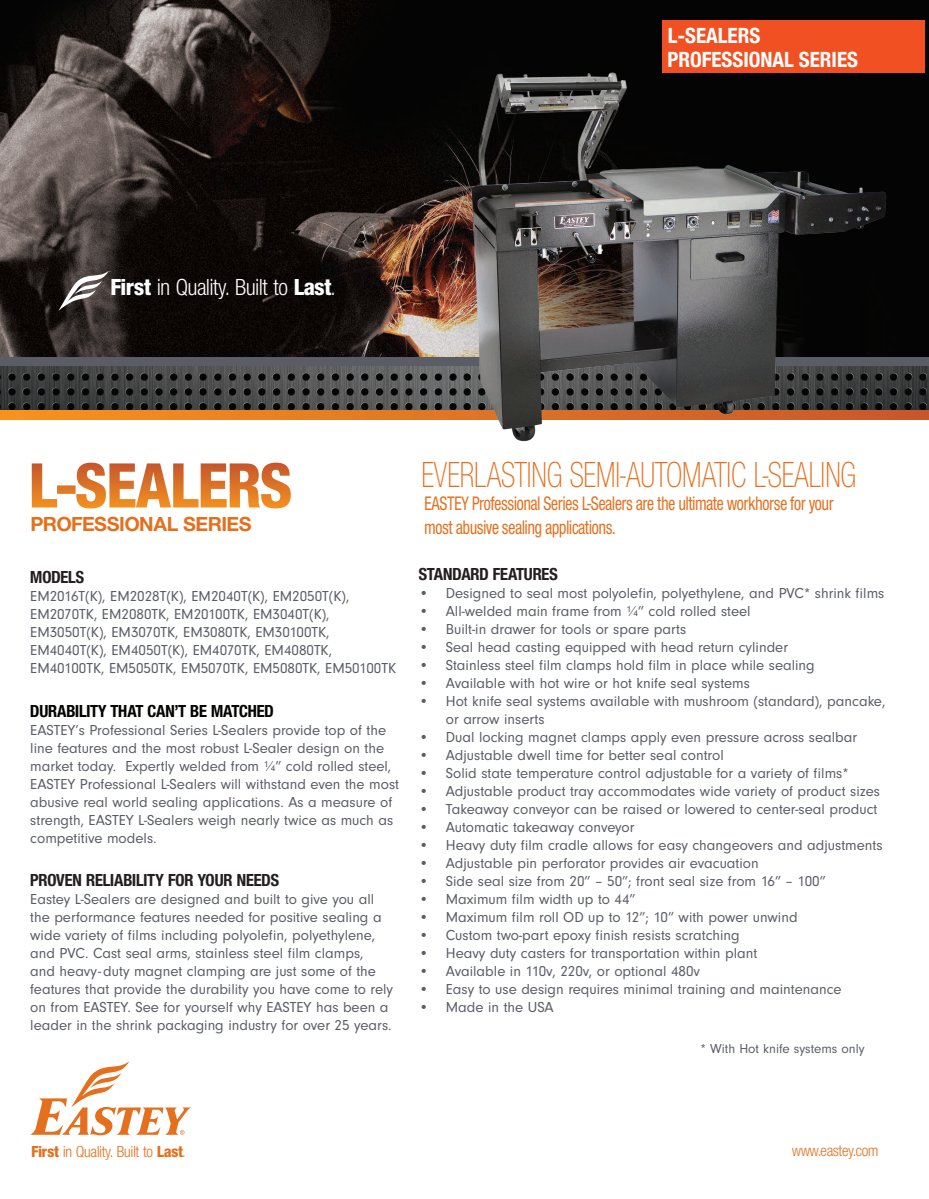
<style>
.page{position:relative;width:929px;height:1199px;background:#fff}
.page>*{position:absolute;margin:0;border:0;box-sizing:border-box;transform-origin:0 0}
.t1{font:37.5px "Nimbus San Nov D Ligh Cond";color:#e4701e;scale:.85 1}
.t2{font:condensed 24px "Nimbus San Nov D";color:#fff}
.t3{font:700 condensed 21px/23.7px "Helvetica Neue";color:#fff}
.t4{font:700 21px "Nimbus San Nov D";color:#e4701e}
.t5{font:500 condensed 20.25px/24.3px "Nimbus San Nov D";color:#e4701e;scale:.85 1}
.t6{font:700 condensed 18px "Nimbus San Nov D";color:#231f20}
.t7{font:700 condensed 18px "Nimbus San Nov D";color:#040503}
.t8{font:condensed 16.5px "Nimbus San Nov D";color:#e4701e}
.t9{font:15px/18px "Neuzeit Gro T";color:#5a5d66}
.t10{font:13.5px "Neuzeit Gro T";color:#5a5d66}
.s1{font-family:"Nimbus San Nov D Heav Cond";font-stretch:normal}
</style>
<div class="page">
<img style="left:0;top:0;width:929px;height:357px">
<img style="left:0;top:366px;width:367px;height:44px">
<div style="left:0;top:357px;width:929px;height:9px;background:#5a5d66"></div>
<svg style="left:30px;top:1061px;width:161px;height:74px"></svg>
<svg style="left:58px;top:271px;width:53px;height:40px"></svg>
<div style="left:0;top:410px;width:929px;height:9px;background:#ed8722"></div>
<img style="left:367px;top:62px;width:562px;height:380px">
<div style="left:662px;top:20px;width:263px;height:53px;background:#f15122"></div>
<svg style="left:32px;top:463px;width:259px;height:45px"></svg>
<h3 class="t3" style="left:667px;top:22px;width:192px">L-SEALERS<br>PROFESSIONAL SERIES</h3>
<h2 class="t2" style="left:111px;top:274px;width:225px"><span class="s1">First</span> in Quality. Built to <span class="s1">Last</span>.</h2>
<h3 class="t4" style="left:31px;top:511px;width:222px">PROFESSIONAL SERIES</h3>
<p class="t6" style="left:30px;top:567px;width:56px">MODELS</p>
<p class="t9" style="left:30px;top:588px;width:367px">EM2016T(K), EM2028T(K), EM2040T(K), EM2050T(K), EM2070TK, EM2080TK, EM20100TK, EM3040T(K), EM3050T(K), EM3070TK, EM3080TK, EM30100TK, EM4040T(K), EM4050T(K), EM4070TK, EM4080TK, EM40100TK, EM5050TK, EM5070TK, EM5080TK, EM50100TK</p>
<p class="t7" style="left:30px;top:700px;width:245px">DURABILITY THAT CAN’T BE MATCHED</p>
<p class="t9" style="left:30px;top:721px;width:370px">EASTEY’s Professional Series L-Sealers provide top of the line features and the most robust L-Sealer design on the market today. Expertly welded from ¼” cold rolled steel, EASTEY Professional L-Sealers will withstand even the most abusive real world sealing applications. As a measure of strength, EASTEY L-Sealers weigh nearly twice as much as competitive models.</p>
<p class="t6" style="left:30px;top:870px;width:250px">PROVEN RELIABILITY FOR YOUR NEEDS</p>
<p class="t9" style="left:30px;top:890px;width:364px">Eastey L-Sealers are designed and built to give you all the performance features needed for positive sealing a wide variety of films including polyolefin, polyethylene, and PVC. Cast seal arms, stainless steel film clamps,<br>and heavy- duty magnet clamping are just some of the features that provide the durability you have come to rely on from EASTEY. See for yourself why EASTEY has been a leader in the shrink packaging industry for over 25 years.</p>
<h1 class="t1" style="left:421px;top:455px;width:513px">EVERLASTING SEMI-AUTOMATIC L-SEALING</h1>
<h3 class="t5" style="left:424px;top:490px;width:483px">EASTEY Professional Series L-Sealers are the ultimate workhorse for your most abusive sealing applications.</h3>
<p class="t6" style="left:419px;top:564px;width:140px">STANDARD FEATURES</p>
<p class="t9" style="left:419px;top:585px;width:467px">• Designed to seal most polyolefin, polyethylene, and PVC* shrink films</p>
<p class="t9" style="left:419px;top:603px;width:333px">• All-welded main frame from ¼” cold rolled steel</p>
<p class="t9" style="left:419px;top:621px;width:269px">• Built-in drawer for tools or spare parts</p>
<p class="t9" style="left:419px;top:639px;width:371px">• Seal head casting equipped with head return cylinder</p>
<p class="t9" style="left:419px;top:657px;width:397px">• Stainless steel film clamps hold film in place while sealing</p>
<p class="t9" style="left:419px;top:675px;width:333px">• Available with hot wire or hot knife seal systems</p>
<p class="t9" style="left:446px;top:693px;width:441px;text-indent:-27px">• Hot knife seal systems available with mushroom (standard), pancake, or arrow inserts</p>
<p class="t9" style="left:419px;top:729px;width:440px">• Dual locking magnet clamps apply even pressure across sealbar</p>
<p class="t9" style="left:419px;top:747px;width:306px">• Adjustable dwell time for better seal control</p>
<p class="t9" style="left:419px;top:765px;width:431px">• Solid state temperature control adjustable for a variety of films*</p>
<p class="t9" style="left:419px;top:783px;width:463px">• Adjustable product tray accommodates wide variety of product sizes</p>
<p class="t9" style="left:419px;top:801px;width:460px">• Takeaway conveyor can be raised or lowered to center-seal product</p>
<p class="t9" style="left:419px;top:819px;width:217px">• Automatic takeaway conveyor</p>
<p class="t9" style="left:419px;top:837px;width:465px">• Heavy duty film cradle allows for easy changeovers and adjustments</p>
<p class="t9" style="left:419px;top:855px;width:341px">• Adjustable pin perforator provides air evacuation</p>
<p class="t9" style="left:419px;top:873px;width:408px">• Side seal size from 20” – 50”; front seal size from 16” – 100”</p>
<p class="t9" style="left:419px;top:891px;width:218px">• Maximum film width up to 44”</p>
<p class="t9" style="left:419px;top:909px;width:380px">• Maximum film roll OD up to 12”; 10” with power unwind</p>
<p class="t9" style="left:419px;top:927px;width:322px">• Custom two-part epoxy finish resists scratching</p>
<p class="t9" style="left:419px;top:945px;width:340px">• Heavy duty casters for transportation within plant</p>
<p class="t9" style="left:419px;top:963px;width:283px">• Available in 110v, 220v, or optional 480v</p>
<p class="t9" style="left:419px;top:981px;width:424px">• Easy to use design requires minimal training and maintenance</p>
<p class="t9" style="left:419px;top:999px;width:136px">• Made in the USA</p>
<p class="t10" style="left:700px;top:1041px;width:166px">* With Hot knife systems only</p>
<p class="t8" style="left:31px;top:1142px;width:155px"><span class="s1">First</span> in Quality. Built to <span class="s1">Last</span>.</p>
<p class="t8" style="left:792px;top:1141px;width:88px">www.eastey.com</p>
</div>
